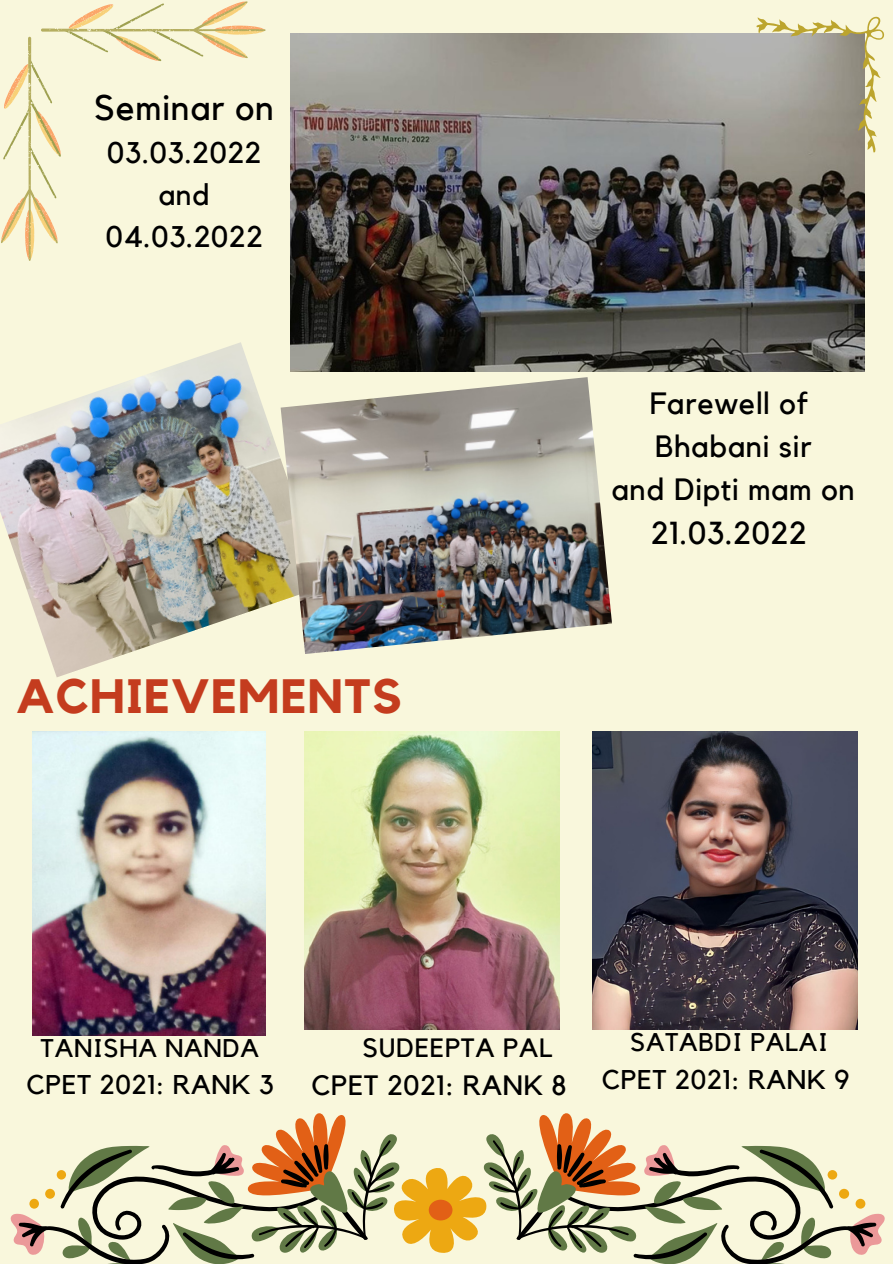
<style>
.page{position:relative;width:893px;height:1264px;background:#fff}
.page>*{position:absolute;margin:0;border:0;box-sizing:border-box;transform-origin:0 0}
.t1{font:700 48px "Kollektif";letter-spacing:.025em;color:#c43c1e}
.t2{font:35.4px "Kollektif";letter-spacing:.025em;color:#000}
.t3{font:31.65px "Kollektif";letter-spacing:.025em;color:#000}
.t4{font:30.6px "Kollektif";letter-spacing:.025em;color:#000}
.t5{font:29.7px "Kollektif";letter-spacing:.025em;color:#000}
.t6{font:27.9px "Kollektif";letter-spacing:.025em;color:#000}
.t7{font:27px "Kollektif";letter-spacing:.025em;color:#000}
.t8{font:26.4px "Kollektif";letter-spacing:.025em;color:#000}
.t9{font:25.5px "Kollektif";letter-spacing:.025em;color:#000}
</style>
<div class="page">
<div style="left:0;top:0;width:892px;height:1263px;background:#f9f7dc"></div>
<svg style="left:1px;top:1px;width:264px;height:260px"></svg>
<img style="left:0;top:342px;width:291px;height:335px">
<img style="left:280px;top:377px;width:332px;height:277px">
<img style="left:291px;top:33px;width:573px;height:339px">
<img style="left:32px;top:731px;width:233px;height:304px">
<svg style="left:756px;top:16px;width:129px;height:136px"></svg>
<img style="left:592px;top:731px;width:265px;height:298px">
<img style="left:304px;top:731px;width:256px;height:298px">
<svg style="left:10px;top:1113px;width:875px;height:150px"></svg>
<div style="left:428px;top:1199px;width:24px;height:21px;background:#e26016;border-radius:50%"></div>
<p class="t2" style="left:94px;top:91px;width:181px">Seminar on</p>
<p class="t5" style="left:107px;top:139px;width:155px">03.03.2022</p>
<p class="t5" style="left:159px;top:181px;width:53px">and</p>
<p class="t5" style="left:106px;top:223px;width:158px">04.03.2022</p>
<p class="t1" style="left:16px;top:674px;width:387px">ACHIEVEMENTS</p>
<p class="t4" style="left:650px;top:389px;width:159px">Farewell of</p>
<p class="t4" style="left:655px;top:432px;width:158px">Bhabani sir</p>
<p class="t4" style="left:612px;top:475px;width:244px">and Dipti mam on</p>
<p class="t3" style="left:651px;top:518px;width:157px">21.03.2022</p>
<p class="t9" style="left:41px;top:1036px;width:220px">TANISHA NANDA</p>
<p class="t7" style="left:26px;top:1072px;width:249px">CPET 2021: RANK 3</p>
<p class="t8" style="left:363px;top:1035px;width:191px">SUDEEPTA PAL</p>
<p class="t6" style="left:311px;top:1072px;width:256px">CPET 2021: RANK 8</p>
<p class="t9" style="left:630px;top:1030px;width:199px">SATABDI PALAI</p>
<p class="t7" style="left:601px;top:1066px;width:249px">CPET 2021: RANK 9</p>
</div>
